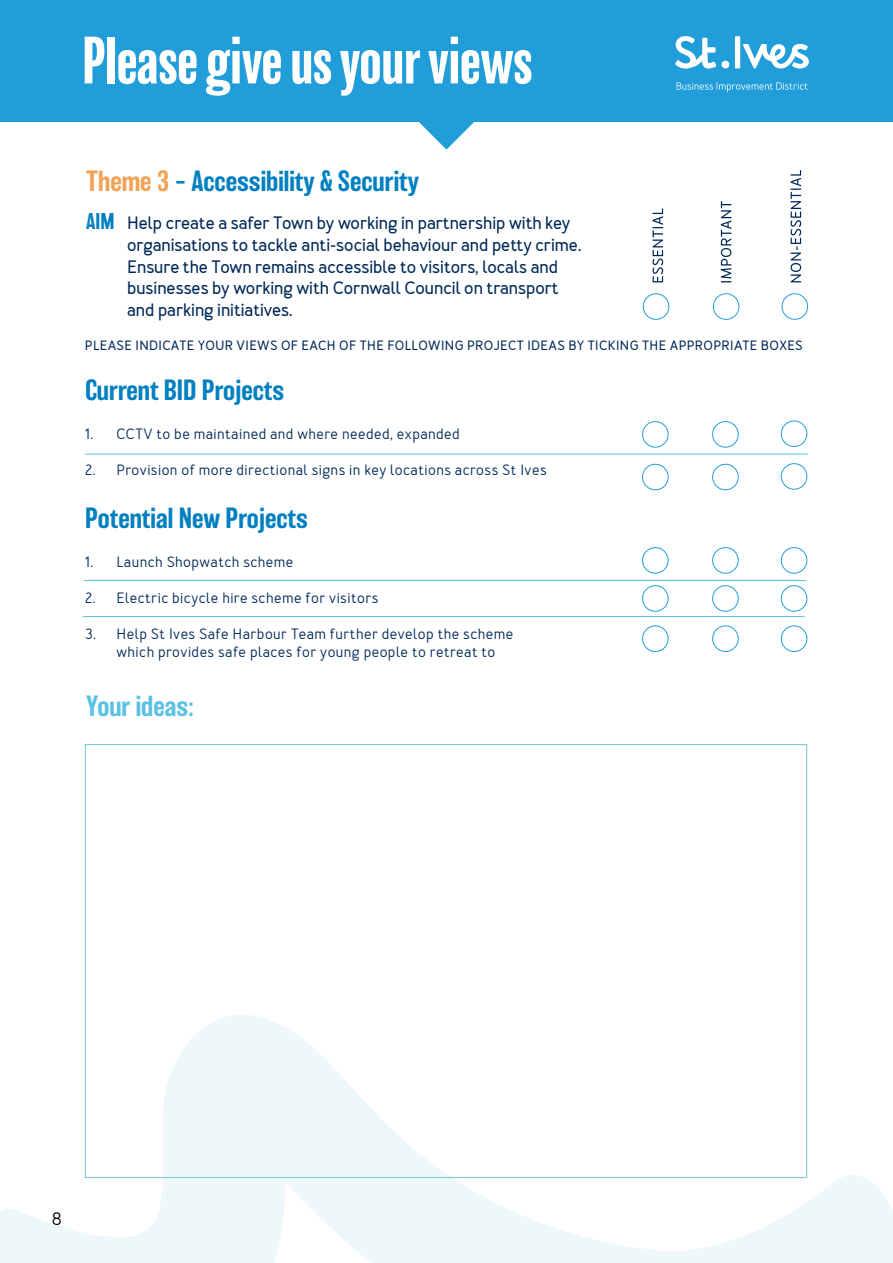
<style>
.page{position:relative;width:893px;height:1263px;background:#fff}
.page>*{position:absolute;margin:0;border:0;box-sizing:border-box;transform-origin:0 0}
.t1{font:condensed 61.5px "Balboa";color:#fff}
.t2{font:500 27px "Balboa";color:#0080c1}
.t3{font:500 27px "Balboa";color:#5cc1e2}
.t4{font:700 18px/21.6px "Merlo";color:#002857}
.t5{font:500 18px "Merlo";color:#000}
.t6{font:500 15px/18px "Merlo";letter-spacing:.03em;color:#002857}
.t7{font:700 13.5px "Merlo";letter-spacing:.03em;color:#002857}
.s1{color:#f2a256}
.s2{font-family:"Balboa";font-weight:500;font-size:21px;color:#0080c1}
</style>
<div class="page">
<svg style="left:0;top:1014px;width:893px;height:249px"></svg>
<div style="left:0;top:0;width:893px;height:121px;background:#219ed9"></div>
<svg style="left:418px;top:121px;width:57px;height:29px"></svg>
<svg style="left:677px;top:82px;width:131px;height:10px"></svg>
<div style="left:735px;top:36px;width:5px;height:32px;background:#fff"></div>
<div style="left:722px;top:61px;width:7px;height:7px;background:#fff;border-radius:50%"></div>
<svg style="left:743px;top:44px;width:66px;height:25px"></svg>
<svg style="left:675px;top:36px;width:41px;height:32px"></svg>
<hr style="left:85px;top:454px;width:723px;height:1px;background:#5cc1e2">
<div style="left:712px;top:421px;width:27px;height:27px;border:1px solid #219ed9;border-radius:50%"></div>
<div style="left:642px;top:421px;width:27px;height:27px;border:1px solid #219ed9;border-radius:50%"></div>
<div style="left:781px;top:420px;width:26px;height:27px;border:1px solid #219ed9;border-radius:50%"></div>
<div style="left:712px;top:464px;width:27px;height:26px;border:1px solid #219ed9;border-radius:50%"></div>
<div style="left:642px;top:464px;width:27px;height:26px;border:1px solid #219ed9;border-radius:50%"></div>
<div style="left:781px;top:463px;width:26px;height:27px;border:1px solid #219ed9;border-radius:50%"></div>
<hr style="left:84px;top:580px;width:722px;height:1px;background:#5cc1e2">
<hr style="left:83px;top:616px;width:722px;height:1px;background:#5cc1e2">
<div style="left:712px;top:547px;width:27px;height:27px;border:1px solid #219ed9;border-radius:50%"></div>
<div style="left:642px;top:547px;width:27px;height:27px;border:1px solid #219ed9;border-radius:50%"></div>
<div style="left:781px;top:547px;width:26px;height:27px;border:1px solid #219ed9;border-radius:50%"></div>
<div style="left:712px;top:585px;width:27px;height:27px;border:1px solid #219ed9;border-radius:50%"></div>
<div style="left:642px;top:585px;width:27px;height:27px;border:1px solid #219ed9;border-radius:50%"></div>
<div style="left:781px;top:585px;width:26px;height:27px;border:1px solid #219ed9;border-radius:50%"></div>
<div style="left:712px;top:625px;width:27px;height:27px;border:1px solid #219ed9;border-radius:50%"></div>
<div style="left:642px;top:625px;width:27px;height:27px;border:1px solid #219ed9;border-radius:50%"></div>
<div style="left:781px;top:625px;width:26px;height:27px;border:1px solid #219ed9;border-radius:50%"></div>
<svg style="left:790px;top:170px;width:11px;height:112px"></svg>
<svg style="left:721px;top:201px;width:10px;height:81px"></svg>
<svg style="left:652px;top:209px;width:11px;height:73px"></svg>
<div style="left:713px;top:293px;width:26px;height:27px;border:1px solid #219ed9;border-radius:50%"></div>
<div style="left:782px;top:293px;width:26px;height:27px;border:1px solid #219ed9;border-radius:50%"></div>
<div style="left:643px;top:293px;width:26px;height:27px;border:1px solid #219ed9;border-radius:50%"></div>
<h1 class="t1" style="left:83px;top:29px;width:451px">Please give us your views</h1>
<h2 class="t2" style="left:86px;top:166px;width:334px"><span class="s1">Theme 3</span> – Accessibility &amp; Security</h2>
<p class="t4" style="left:127px;top:213px;width:456px;text-indent:-41px"><span class="s2">AIM</span> Help create a safer Town by working in partnership with key organisations to tackle anti-social behaviour and petty crime.<br>Ensure the Town remains accessible to visitors, locals and businesses by working with Cornwall Council on transport and parking initiatives.</p>
<p class="t7" style="left:85px;top:337px;width:719px">PLEASE INDICATE YOUR VIEWS OF EACH OF THE FOLLOWING PROJECT IDEAS BY TICKING THE APPROPRIATE BOXES</p>
<h2 class="t2" style="left:85px;top:375px;width:201px">Current BID Projects</h2>
<p class="t6" style="left:85px;top:425px;width:376px">1. CCTV to be maintained and where needed, expanded</p>
<p class="t6" style="left:85px;top:461px;width:463px">2. Provision of more directional signs in key locations across St Ives</p>
<h2 class="t2" style="left:85px;top:503px;width:224px">Potential New Projects</h2>
<p class="t6" style="left:85px;top:553px;width:210px">1. Launch Shopwatch scheme</p>
<p class="t6" style="left:85px;top:589px;width:295px">2. Electric bicycle hire scheme for visitors</p>
<p class="t6" style="left:117px;top:625px;width:398px;text-indent:-32px">3. Help St Ives Safe Harbour Team further develop the scheme which provides safe places for young people to retreat to</p>
<h2 class="t3" style="left:86px;top:691px;width:109px">Your ideas:</h2>
<p class="t5" style="left:52px;top:1208px;width:12px">8</p>
</div>
